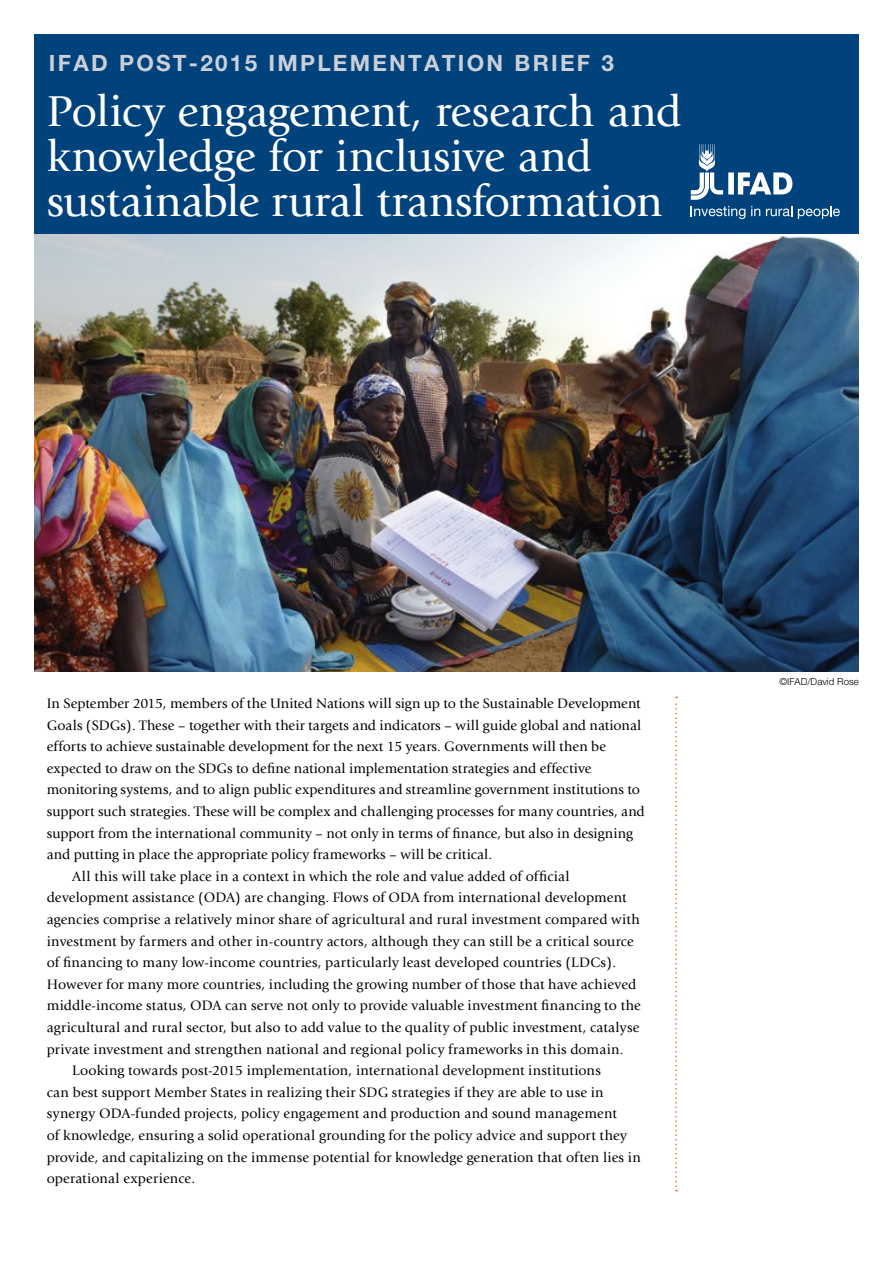
<style>
.page{position:relative;width:893px;height:1263px;background:#fff}
.page>*{position:absolute;margin:0;border:0;box-sizing:border-box;transform-origin:0 0}
.t1{font:45px/45px "Giovanni";letter-spacing:-.01em;color:#fff}
.t2{font:700 22.5px "Helvetica Neue";letter-spacing:.1em;color:#cbcfd8}
.t3{font:14.25px/21.6px "Giovanni";letter-spacing:.01em;color:#000}
.t4{font:300 9.75px "Helvetica Neue";color:#000}
</style>
<div class="page">
<img style="left:34px;top:234px;width:825px;height:438px">
<div style="left:34px;top:34px;width:825px;height:200px;background:#00427b"></div>
<svg style="left:691px;top:206px;width:54px;height:13px"></svg>
<svg style="left:751px;top:206px;width:9px;height:10px"></svg>
<svg style="left:766px;top:206px;width:26px;height:10px"></svg>
<svg style="left:798px;top:206px;width:42px;height:13px"></svg>
<svg style="left:691px;top:144px;width:101px;height:56px"></svg>
<svg style="left:675px;top:697px;width:2px;height:494px"></svg>
<p class="t2" style="left:49px;top:49px;width:567px">IFAD POST-2015 IMPLEMENTATION BRIEF 3</p>
<p class="t1" style="left:47px;top:89px;width:636px">Policy engagement, research and knowledge for inclusive and sustainable rural transformation</p>
<p class="t3" style="left:47px;top:693px;width:599px">In September 2015, members of the United Nations will sign up to the Sustainable Development Goals (SDGs). These – together with their targets and indicators – will guide global and national efforts to achieve sustainable development for the next 15 years. Governments will then be expected to draw on the SDGs to define national implementation strategies and effective monitoring systems, and to align public expenditures and streamline government institutions to support such strategies. These will be complex and challenging processes for many countries, and support from the international community – not only in terms of finance, but also in designing and putting in place the appropriate policy frameworks – will be critical.</p>
<p class="t3" style="left:47px;top:865px;width:595px;text-indent:26px">All this will take place in a context in which the role and value added of official development assistance (ODA) are changing. Flows of ODA from international development agencies comprise a relatively minor share of agricultural and rural investment compared with investment by farmers and other in-country actors, although they can still be a critical source of financing to many low-income countries, particularly least developed countries (LDCs).<br>However for many more countries, including the growing number of those that have achieved middle-income status, ODA can serve not only to provide valuable investment financing to the agricultural and rural sector, but also to add value to the quality of public investment, catalyse private investment and strengthen national and regional policy frameworks in this domain.</p>
<p class="t3" style="left:47px;top:1060px;width:595px;text-indent:26px">Looking towards post-2015 implementation, international development institutions<br>can best support Member States in realizing their SDG strategies if they are able to use in synergy ODA-funded projects, policy engagement and production and sound management<br>of knowledge, ensuring a solid operational grounding for the policy advice and support they provide, and capitalizing on the immense potential for knowledge generation that often lies in operational experience.</p>
<p class="t4" style="left:779px;top:676px;width:81px">©IFAD/David Rose</p>
</div>
